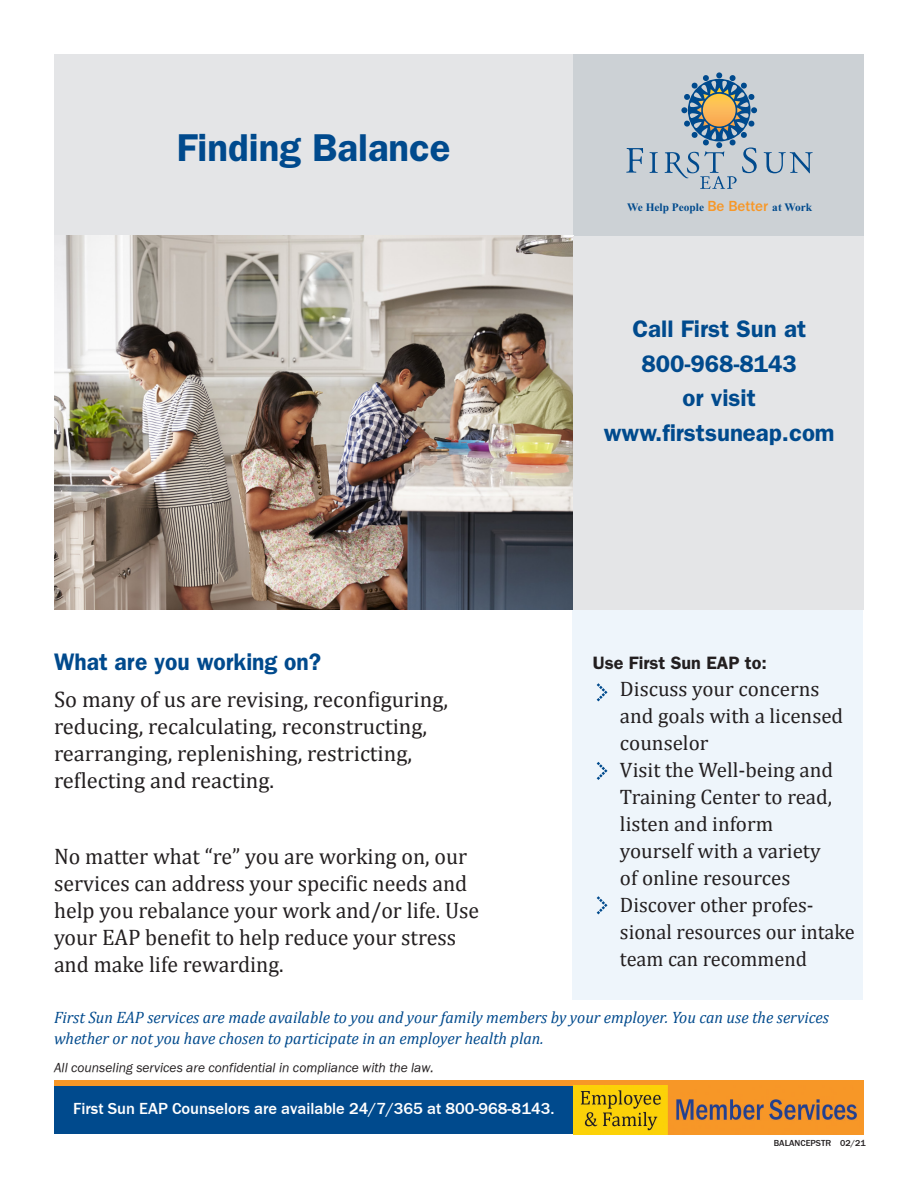
<style>
.page{position:relative;width:918px;height:1188px;background:#fff}
.page>*{position:absolute;margin:0;border:0;box-sizing:border-box;transform-origin:0 0}
.t1{font:600 39px "Franklin Gothic";color:#004a8d}
.t2{font:600 24px/34.5px "Franklin Gothic";color:#004a8d;text-align:center}
.t3{font:600 24px "Franklin Gothic";color:#004a8d;scale:.95 1}
.t4{font:22.5px/27px "Cambria";color:#231f20}
.t5{font:21px/27px "Cambria";color:#231f20}
.t6{font:600 18px "Franklin Gothic";color:#231f20}
.t7{font:italic 16.5px/21px "Cambria";color:#004a8d}
.t8{font:700 16.5px "Franklin Gothic";color:#fff}
.t9{font:500 15.15px "Franklin Gothic";color:#f79727}
.Default{font:italic 13.5px "Franklin Gothic";color:#231f20}
.t10{font:700 11.4px "Times New Roman";color:#004a8d}
.t11{font:700 9px "Franklin Gothic";color:#231f20}
.s1{font-family:"Times New Roman";font-weight:700;font-size:11.4px;color:#004a8d}
</style>
<div class="page">
<div style="left:572px;top:605px;width:291px;height:395px;background:#eef5fb"></div>
<div style="left:54px;top:54px;width:808px;height:182px;background:#e4e5e7"></div>
<div style="left:573px;top:54px;width:291px;height:182px;background:#ccd1d5"></div>
<svg style="left:650px;top:152px;width:8px;height:21px"></svg>
<svg style="left:626px;top:148px;width:17px;height:25px"></svg>
<svg style="left:764px;top:152px;width:49px;height:21px"></svg>
<svg style="left:665px;top:72px;width:92px;height:117px"></svg>
<div style="left:54px;top:1086px;width:520px;height:48px;background:#004a8d"></div>
<div style="left:54px;top:1080px;width:810px;height:6px;background:#f79727"></div>
<img style="left:574px;top:1086px;width:290px;height:48px">
<img style="left:54px;top:236px;width:519px;height:373px">
<div style="left:573px;top:236px;width:291px;height:373px;background:#e4e5e7"></div>
<svg style="left:597px;top:762px;width:11px;height:18px"></svg>
<svg style="left:597px;top:683px;width:11px;height:18px"></svg>
<svg style="left:597px;top:896px;width:11px;height:18px"></svg>
<p class="t1" style="left:177px;top:125px;width:275px">Finding Balance</p>
<p class="t3" style="left:54px;top:647px;width:283px">What are you working on?</p>
<p class="t4" style="left:54px;top:686px;width:396px">So many of us are revising, reconfiguring, reducing, recalculating, reconstructing, rearranging, replenishing, restricting, reflecting and reacting.</p>
<p class="t4" style="left:54px;top:843px;width:427px">No matter what “re” you are working on, our services can address your specific needs and help you rebalance your work and/or life. Use your EAP benefit to help reduce your stress and make life rewarding.</p>
<p class="t9" style="left:707px;top:196px;width:106px">Be Better <span class="s1">Work</span></p>
<p class="t10" style="left:627px;top:199px;width:79px">We Help People</p>
<p class="t10" style="left:772px;top:199px;width:11px">at</p>
<p class="t2" style="left:604px;top:311px;width:232px">Call First Sun at<br>800-968-8143<br>or visit www.firstsuneap.com</p>
<p class="t6" style="left:593px;top:652px;width:175px">Use First Sun EAP to:</p>
<p class="t5" style="left:620px;top:675px;width:225px">Discuss your concerns and goals with a licensed counselor</p>
<p class="t5" style="left:620px;top:756px;width:215px">Visit the Well-being and<br>Training Center to read, listen and inform yourself with a variety of online resources</p>
<p class="t5" style="left:620px;top:891px;width:236px">Discover other profes&shy;sional resources our intake team can recommend</p>
<p class="t7" style="left:54px;top:1006px;width:776px">First Sun EAP services are made available to you and your family members by your employer. You can use the services whether or not you have chosen to participate in an employer health plan.</p>
<p class="Default" style="left:54px;top:1061px;width:382px">All counseling services are confidential in compliance with the law.</p>
<p class="t8" style="left:73px;top:1099px;width:483px">First Sun EAP Counselors are available 24/7/365 at 800-968-8143.</p>
<p class="t11" style="left:774px;top:1138px;width:93px">BALANCEPSTR 02/21</p>
</div>
